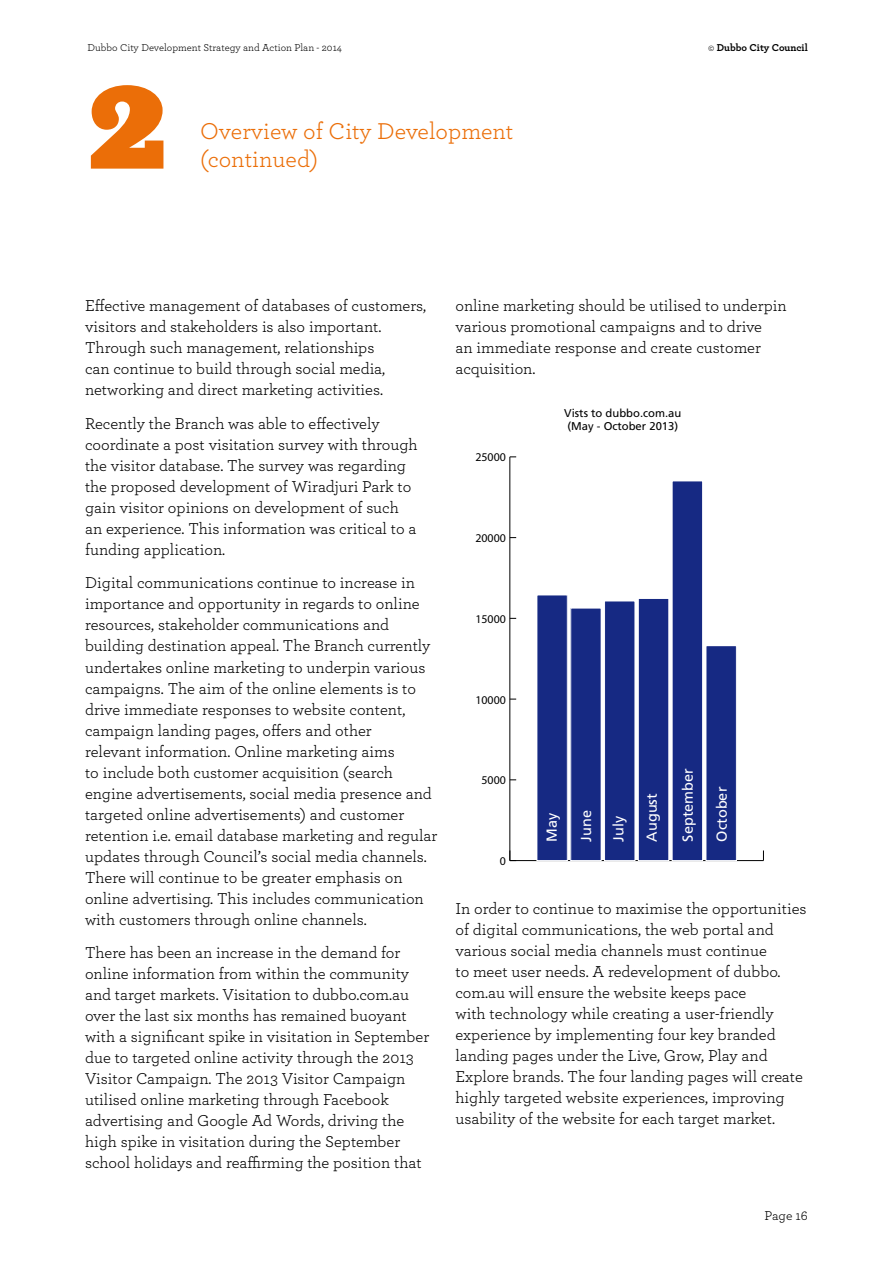
<style>
.page{position:relative;width:893px;height:1263px;background:#fff}
.page>*{position:absolute;margin:0;border:0;box-sizing:border-box;transform-origin:0 0}
.t1{font:900 108px "Ziggurat";color:#eb6e08}
.t2{font:24px/28.8px "Archer";color:#eb6e08}
.t3{font:16.5px/21px "Archer";color:#000}
.t4{font:14.55px "Frutiger LT Std";color:#fff}
.t5{font:13.5px "Archer";letter-spacing:-.005em;color:#000}
.t6{font:11.85px "Myriad Pro";color:#000}
.t7{font:11.25px/13.5px "Frutiger LT Std";color:#000}
.t8{font:10.5px "Archer";color:#000}
.t9{font:700 10.5px "Archer";color:#000}
.s1{font-weight:400}
</style>
<div class="page">
<hr style="left:510px;top:860px;width:253px;height:1px;background:#000">
<hr style="left:510px;top:457px;width:1px;height:403px;background:#000">
<div style="left:706px;top:646px;width:30px;height:214px;background:#162983"></div>
<div style="left:706px;top:645px;width:31px;height:216px;border:1px solid #fff"></div>
<div style="left:672px;top:481px;width:31px;height:379px;background:#162983"></div>
<div style="left:672px;top:480px;width:31px;height:381px;border:1px solid #fff"></div>
<div style="left:638px;top:598px;width:31px;height:262px;background:#162983"></div>
<div style="left:638px;top:598px;width:31px;height:263px;border:1px solid #fff"></div>
<div style="left:604px;top:601px;width:31px;height:259px;background:#162983"></div>
<div style="left:604px;top:601px;width:31px;height:260px;border:1px solid #fff"></div>
<div style="left:571px;top:608px;width:30px;height:252px;background:#162983"></div>
<div style="left:570px;top:608px;width:32px;height:253px;border:1px solid #fff"></div>
<div style="left:537px;top:595px;width:30px;height:265px;background:#162983"></div>
<div style="left:536px;top:594px;width:32px;height:267px;border:1px solid #fff"></div>
<p class="t8" style="left:87px;top:40px;width:256px">Dubbo City Development Strategy and Action Plan - 2014</p>
<p class="t9" style="left:708px;top:39px;width:101px"><span class="s1">©</span> Dubbo City Council</p>
<h1 class="t1" style="left:85px;top:65px;width:86px">2</h1>
<h2 class="t2" style="left:200px;top:115px;width:315px">Overview of City Development (continued)</h2>
<p class="t3" style="left:85px;top:294px;width:343px">Effective management of databases of customers, visitors and stakeholders is also important.<br>Through such management, relationships<br>can continue to build through social media, networking and direct marketing activities.</p>
<p class="t3" style="left:85px;top:412px;width:334px">Recently the Branch was able to effectively coordinate a post visitation survey with through the visitor database. The survey was regarding the proposed development of Wiradjuri Park to gain visitor opinions on development of such an experience. This information was critical to a funding application.</p>
<p class="t3" style="left:85px;top:572px;width:354px">Digital communications continue to increase in importance and opportunity in regards to online resources, stakeholder communications and building destination appeal. The Branch currently undertakes online marketing to underpin various campaigns. The aim of the online elements is to drive immediate responses to website content, campaign landing pages, offers and other<br>relevant information. Online marketing aims<br>to include both customer acquisition (search engine advertisements, social media presence and targeted online advertisements) and customer retention i.e. email database marketing and regular updates through Council’s social media channels.<br>There will continue to be greater emphasis on online advertising. This includes communication with customers through online channels.</p>
<p class="t3" style="left:85px;top:941px;width:346px">There has been an increase in the demand for online information from within the community and target markets. Visitation to dubbo.com.au over the last six months has remained buoyant with a significant spike in visitation in September due to targeted online activity through the 2013<br>Visitor Campaign. The 2013 Visitor Campaign utilised online marketing through Facebook advertising and Google Ad Words, driving the high spike in visitation during the September school holidays and reaffirming the position that</p>
<p class="t3" style="left:455px;top:294px;width:333px">online marketing should be utilised to underpin various promotional campaigns and to drive<br>an immediate response and create customer acquisition.</p>
<p class="t6" style="left:475px;top:450px;width:32px">25000</p>
<p class="t6" style="left:475px;top:531px;width:32px">20000</p>
<p class="t6" style="left:475px;top:611px;width:32px">15000</p>
<p class="t6" style="left:475px;top:692px;width:32px">10000</p>
<p class="t6" style="left:481px;top:773px;width:26px">5000</p>
<p class="t6" style="left:500px;top:854px;width:8px">0</p>
<p class="t7" style="left:564px;top:406px;width:119px">Vists to dubbo.com.au (May - October 2013)</p>
<p class="t4" style="left:543px;top:842px;width:30px;rotate:-90deg">May</p>
<p class="t4" style="left:578px;top:842px;width:33px;rotate:-90deg">June</p>
<p class="t4" style="left:610px;top:842px;width:27px;rotate:-90deg">July</p>
<p class="t4" style="left:643px;top:842px;width:50px;rotate:-90deg">August</p>
<p class="t4" style="left:679px;top:842px;width:75px;rotate:-90deg">September</p>
<p class="t4" style="left:713px;top:842px;width:56px;rotate:-90deg">October</p>
<p class="t3" style="left:455px;top:897px;width:353px">In order to continue to maximise the opportunities of digital communications, the web portal and various social media channels must continue<br>to meet user needs. A redevelopment of dubbo. com.au will ensure the website keeps pace<br>with technology while creating a user-friendly experience by implementing four key branded landing pages under the Live, Grow, Play and Explore brands. The four landing pages will create highly targeted website experiences, improving usability of the website for each target market.</p>
<p class="t5" style="left:765px;top:1207px;width:45px">Page 16</p>
</div>
